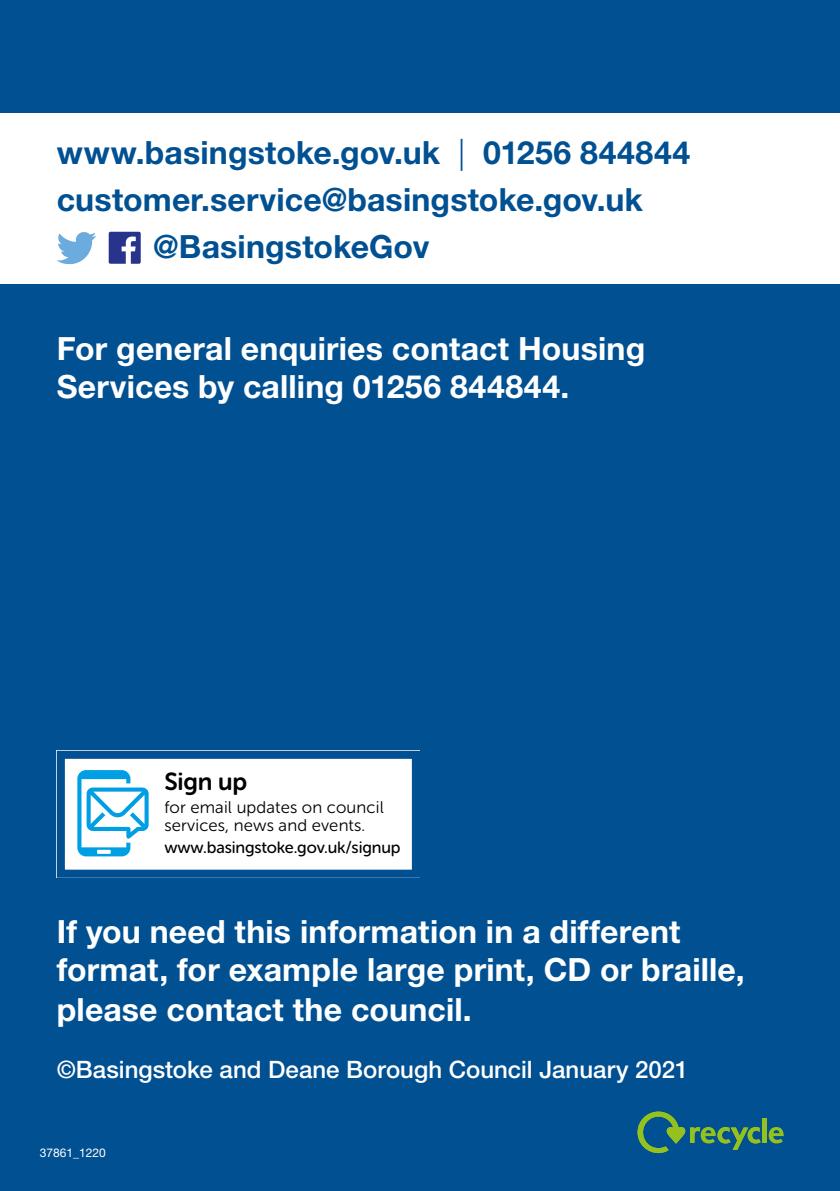
<style>
.page{position:relative;width:840px;height:1191px;background:#fff}
.page>*{position:absolute;margin:0;border:0;box-sizing:border-box;transform-origin:0 0}
.t1{font:700 32px/39.2px "Helvetica Neue LT";letter-spacing:.005em;color:#fff}
.t2{font:700 32px "Helvetica Neue LT";letter-spacing:.005em;color:#005092}
.t3{font:24.4px "Museo Sans Rounded 700";letter-spacing:-.01em;color:#000}
.t4{font:500 24px "Helvetica Neue LT";color:#fff}
.t5{font:16.8px/18px "Museo Sans Rounded 300";letter-spacing:.01em;color:#000}
.t6{font:16.4px "Museo Sans Rounded 500";letter-spacing:-.01em;color:#000}
.t7{font:12px "Helvetica Neue LT";color:#fff}
.s1{font-weight:300}
</style>
<div class="page">
<div style="left:0;top:0;width:839px;height:1191px;background:#005092"></div>
<div style="left:0;top:113px;width:839px;height:170px;background:#fff"></div>
<div style="left:57px;top:750px;width:363px;height:127px;background:#fff"></div>
<svg style="left:57px;top:232px;width:39px;height:32px"></svg>
<svg style="left:109px;top:232px;width:32px;height:32px"></svg>
<div style="left:57px;top:750px;width:363px;height:127px;border:8px solid #005092"></div>
<svg style="left:77px;top:770px;width:71px;height:86px"></svg>
<div style="left:761px;top:1118px;width:5px;height:25px;background:#95c11f"></div>
<svg style="left:768px;top:1127px;width:15px;height:16px"></svg>
<svg style="left:637px;top:1111px;width:123px;height:42px"></svg>
<p class="t2" style="left:57px;top:132px;width:634px">www.basingstoke.gov.uk <span class="s1">|</span> 01256 844844</p>
<p class="t2" style="left:57px;top:180px;width:587px">customer.service@basingstoke.gov.uk</p>
<p class="t2" style="left:153px;top:227px;width:277px">@BasingstokeGov</p>
<h2 class="t1" style="left:57px;top:328px;width:589px;line-height:38.4px">For general enquiries contact Housing<br>Services by calling 01256 844844.</h2>
<p class="t3" style="left:164px;top:768px;width:84px">Sign up</p>
<p class="t5" style="left:164px;top:798px;width:221px">for email updates on council services, news and events.</p>
<p class="t6" style="left:164px;top:838px;width:237px">www.basingstoke.gov.uk/signup</p>
<h2 class="t1" style="left:57px;top:911px;width:689px">If you need this information in a different format, for example large print, CD or braille, please contact the council.</h2>
<p class="t4" style="left:57px;top:1054px;width:632px">©Basingstoke and Deane Borough Council January 2021</p>
<p class="t7" style="left:40px;top:1145px;width:68px">37861_1220</p>
</div>
